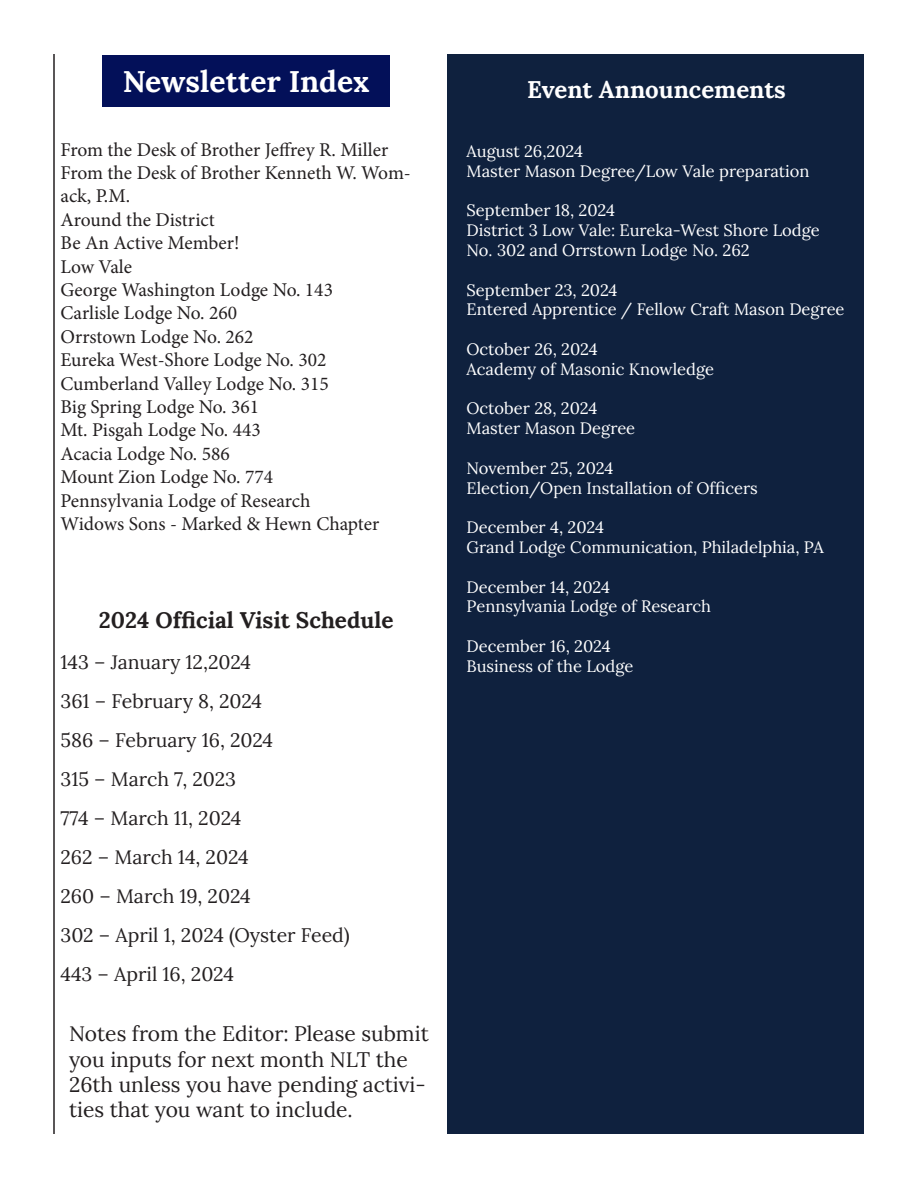
<style>
.page{position:relative;width:918px;height:1188px;background:#fff}
.page>*{position:absolute;margin:0;border:0;box-sizing:border-box;transform-origin:0 0}
.t1{font:700 30px "Lora";color:#fff}
.t2{font:700 24px "Lora";color:#fff}
.t3{font:700 22.5px "Lora";color:#231f20}
.t4{font:21px/25.2px "Lora";color:#231f20}
.t5{font:19.5px/23.4px "Minion Pro";color:#231f20}
.t6{font:19.5px "Lora";color:#231f20}
.t7{font:16.5px/19.8px "Lora";color:#fff}
</style>
<div class="page">
<div style="left:447px;top:54px;width:417px;height:1080px;background:#0f213e"></div>
<hr style="left:53px;top:54px;width:2px;height:1080px;background:#231f20">
<div style="left:103px;top:55px;width:287px;height:52px;background:#031059"></div>
<p class="t1" style="left:123px;top:55px;width:248px">Newsletter Index</p>
<p class="t5" style="left:60px;top:138px;width:329px">From the Desk of Brother Jeffrey R. Miller</p>
<p class="t5" style="left:60px;top:161px;width:352px">From the Desk of Brother Kenneth W. Wom&shy;ack, P.M.</p>
<p class="t5" style="left:60px;top:208px;width:156px">Around the District</p>
<p class="t5" style="left:60px;top:231px;width:181px">Be An Active Member!</p>
<p class="t5" style="left:60px;top:255px;width:73px">Low Vale</p>
<p class="t5" style="left:60px;top:278px;width:274px">George Washington Lodge No. 143</p>
<p class="t5" style="left:60px;top:302px;width:178px">Carlisle Lodge No. 260</p>
<p class="t5" style="left:60px;top:325px;width:195px">Orrstown Lodge No. 262</p>
<p class="t5" style="left:60px;top:348px;width:268px">Eureka West-Shore Lodge No. 302</p>
<p class="t5" style="left:60px;top:372px;width:270px">Cumberland Valley Lodge No. 315</p>
<p class="t5" style="left:60px;top:395px;width:200px">Big Spring Lodge No. 361</p>
<p class="t5" style="left:60px;top:419px;width:202px">Mt. Pisgah Lodge No. 443</p>
<p class="t5" style="left:60px;top:442px;width:171px">Acacia Lodge No. 586</p>
<p class="t5" style="left:60px;top:465px;width:214px">Mount Zion Lodge No. 774</p>
<p class="t5" style="left:60px;top:489px;width:251px">Pennsylvania Lodge of Research</p>
<p class="t5" style="left:60px;top:512px;width:320px">Widows Sons - Marked &amp; Hewn Chapter</p>
<p class="t3" style="left:99px;top:601px;width:296px">2024 Official Visit Schedule</p>
<p class="t6" style="left:60px;top:647px;width:192px">143 – January 12,2024</p>
<p class="t6" style="left:60px;top:686px;width:203px">361 – February 8, 2024</p>
<p class="t6" style="left:60px;top:725px;width:214px">586 – February 16, 2024</p>
<p class="t6" style="left:60px;top:764px;width:177px">315 – March 7, 2023</p>
<p class="t6" style="left:60px;top:803px;width:182px">774 – March 11, 2024</p>
<p class="t6" style="left:60px;top:842px;width:190px">262 – March 14, 2024</p>
<p class="t6" style="left:60px;top:881px;width:192px">260 – March 19, 2024</p>
<p class="t6" style="left:60px;top:920px;width:291px">302 – April 1, 2024 (Oyster Feed)</p>
<p class="t6" style="left:60px;top:959px;width:175px">443 – April 16, 2024</p>
<p class="t4" style="left:69px;top:1020px;width:361px">Notes from the Editor: Please submit you inputs for next month NLT the 26th unless you have pending activi&shy;ties that you want to include.</p>
<p class="t2" style="left:527px;top:69px;width:260px">Event Announcements</p>
<p class="t7" style="left:467px;top:140px;width:118px">August 26,2024</p>
<p class="t7" style="left:467px;top:160px;width:344px">Master Mason Degree/Low Vale preparation</p>
<p class="t7" style="left:467px;top:200px;width:150px">September 18, 2024</p>
<p class="t7" style="left:467px;top:219px;width:355px">District 3 Low Vale: Eureka-West Shore Lodge<br>No. 302 and Orrstown Lodge No. 262</p>
<p class="t7" style="left:467px;top:279px;width:153px">September 23, 2024</p>
<p class="t7" style="left:467px;top:299px;width:379px">Entered Apprentice / Fellow Craft Mason Degree</p>
<p class="t7" style="left:467px;top:338px;width:133px">October 26, 2024</p>
<p class="t7" style="left:467px;top:358px;width:249px">Academy of Masonic Knowledge</p>
<p class="t7" style="left:467px;top:398px;width:132px">October 28, 2024</p>
<p class="t7" style="left:467px;top:417px;width:170px">Master Mason Degree</p>
<p class="t7" style="left:467px;top:457px;width:148px">November 25, 2024</p>
<p class="t7" style="left:467px;top:477px;width:293px">Election/Open Installation of Officers</p>
<p class="t7" style="left:467px;top:516px;width:139px">December 4, 2024</p>
<p class="t7" style="left:467px;top:536px;width:359px">Grand Lodge Communication, Philadelphia, PA</p>
<p class="t7" style="left:467px;top:576px;width:145px">December 14, 2024</p>
<p class="t7" style="left:467px;top:596px;width:246px">Pennsylvania Lodge of Research</p>
<p class="t7" style="left:467px;top:635px;width:146px">December 16, 2024</p>
<p class="t7" style="left:467px;top:655px;width:168px">Business of the Lodge</p>
</div>
